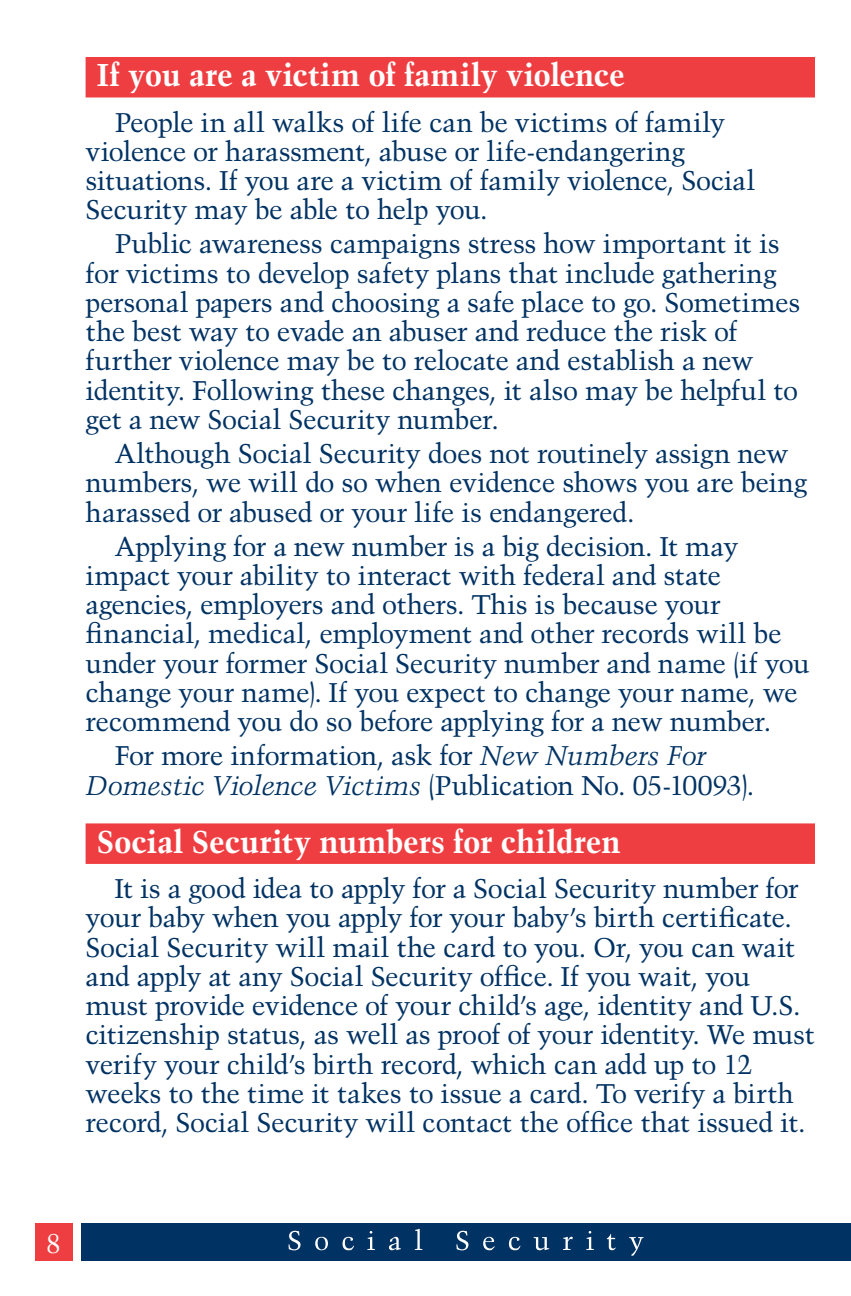
<style>
.page{position:relative;width:851px;height:1296px;background:#fff}
.page>*{position:absolute;margin:0;border:0;box-sizing:border-box;transform-origin:0 0}
.H1-1{font:700 31.5px "Trump Mediaeval";letter-spacing:-.005em;color:#fff}
.Paragraph{font:27px/29.2px "Trump Mediaeval";letter-spacing:-.015em;color:#003263}
.t1{font:27px "Trump Mediaeval";color:#fff}
.s1{font-style:italic}
</style>
<div class="page">
<div style="left:35px;top:1223px;width:38px;height:38px;background:#ef3e42"></div>
<div style="left:81px;top:1223px;width:769px;height:38px;background:#003263"></div>
<svg style="left:288px;top:1229px;width:355px;height:27px"></svg>
<div style="left:86px;top:57px;width:729px;height:40px;background:#ef3e42"></div>
<div style="left:86px;top:823px;width:729px;height:41px;background:#ef3e42"></div>
<h1 class="H1-1" style="left:97px;top:55px;width:529px">If you are a victim of family violence</h1>
<p class="Paragraph" style="left:86px;top:107px;width:671px;text-indent:29px">People in all walks of life can be victims of family violence or harassment, abuse or life-endangering situations. If you are a victim of family violence, Social Security may be able to help you.</p>
<p class="Paragraph" style="left:86px;top:229px;width:716px;text-indent:29px">Public awareness campaigns stress how important it is for victims to develop safety plans that include gathering personal papers and choosing a safe place to go. Sometimes the best way to evade an abuser and reduce the risk of further violence may be to relocate and establish a new identity. Following these changes, it also may be helpful to get a new Social Security number.</p>
<p class="Paragraph" style="left:86px;top:439px;width:723px;text-indent:29px">Although Social Security does not routinely assign new numbers, we will do so when evidence shows you are being harassed or abused or your life is endangered.</p>
<p class="Paragraph" style="left:86px;top:531px;width:725px;text-indent:29px">Applying for a new number is a big decision. It may impact your ability to interact with federal and state agencies, employers and others. This is because your financial, medical, employment and other records will be under your former Social Security number and name (if you change your name). If you expect to change your name, we recommend you do so before applying for a new number.</p>
<p class="Paragraph" style="left:86px;top:741px;width:670px;text-indent:29px">For more information, ask for <span class="s1">New Numbers For<br>Domestic Violence Victims</span> (Publication No. 05-10093).</p>
<h1 class="H1-1" style="left:97px;top:822px;width:525px">Social Security numbers for children</h1>
<p class="Paragraph" style="left:86px;top:874px;width:730px;text-indent:29px">It is a good idea to apply for a Social Security number for your baby when you apply for your baby’s birth certificate.<br>Social Security will mail the card to you. Or, you can wait and apply at any Social Security office. If you wait, you must provide evidence of your child’s age, identity and U.S. citizenship status, as well as proof of your identity. We must verify your child’s birth record, which can add up to 12 weeks to the time it takes to issue a card. To verify a birth record, Social Security will contact the office that issued it.</p>
<p class="t1" style="left:46px;top:1227px;width:17px">8</p>
</div>
